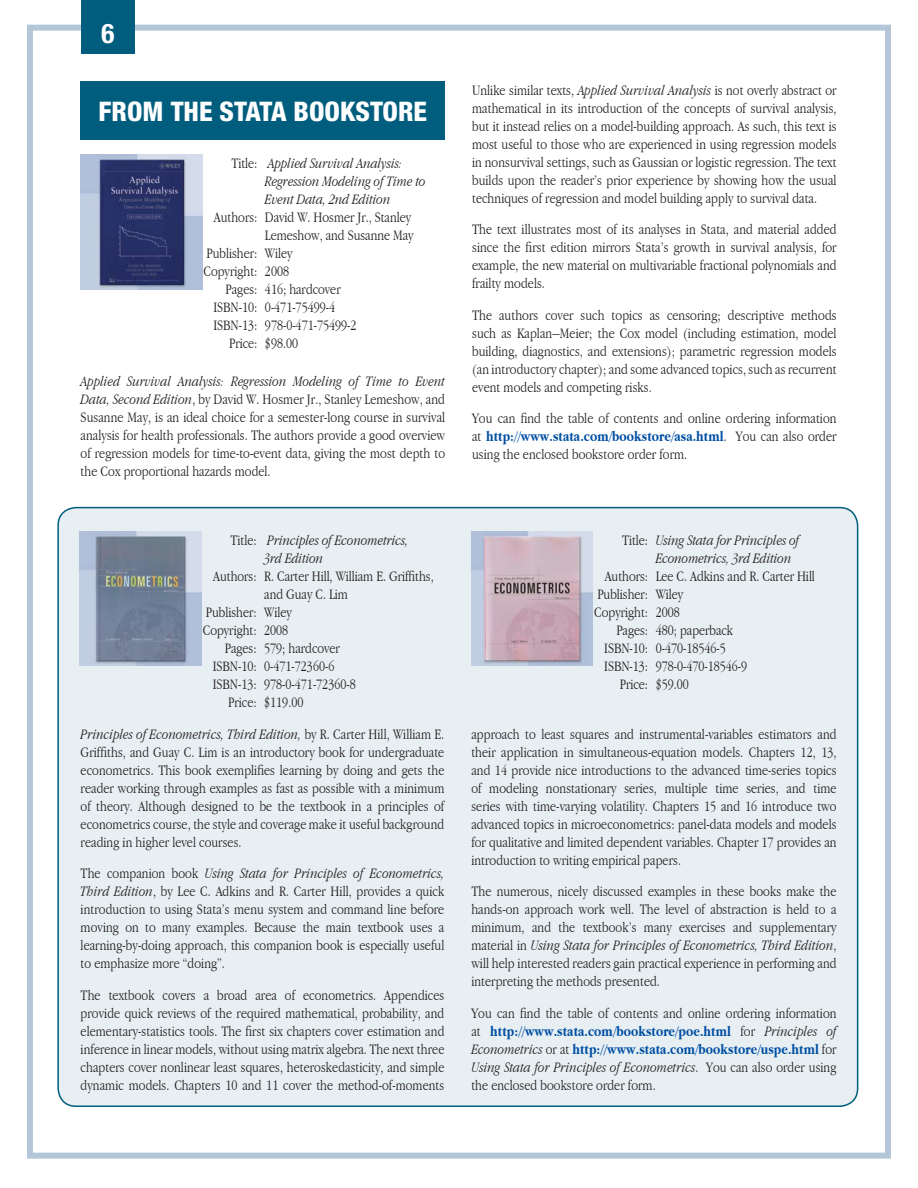
<style>
.page{position:relative;width:918px;height:1188px;background:#fff}
.page>*{position:absolute;margin:0;border:0;box-sizing:border-box;transform-origin:0 0}
.t1{font:800 condensed 27px "Helvetica Neue";color:#fff}
.t2{font:700 condensed 27px "Helvetica Neue";color:#fff}
.t3{font:300 15px/18px "Apple Garamond";letter-spacing:.005em;color:#231f20;text-align:justify}
.t4{font:italic 300 15px/18px "Apple Garamond";color:#231f20}
.s1{font-style:normal}
.s2{font-style:italic}
.s3{font-weight:700;color:#004fa3}
</style>
<div class="page">
<div style="left:27px;top:25px;width:864px;height:1134px;border:6px solid #b3c7d8"></div>
<div style="left:58px;top:508px;width:800px;height:598px;background:#e8eff3;border-radius:18px"></div>
<img style="left:81px;top:154px;width:121px;height:135px">
<div style="left:81px;top:81px;width:364px;height:59px;background:#005d7e"></div>
<img style="left:80px;top:531px;width:121px;height:135px">
<img style="left:471px;top:531px;width:122px;height:135px">
<div style="left:81px;top:0;width:54px;height:54px;background:#005d7e"></div>
<h1 class="t2" style="left:102px;top:17px;width:14px">6</h1>
<h1 class="t1" style="left:99px;top:95px;width:330px">FROM THE STATA BOOKSTORE</h1>
<p class="t4" style="left:265px;top:154px;width:162px;text-indent:-34px"><span class="s1">Title:</span> Applied Survival Analysis:<br>Regression Modeling of Time to<br>Event Data, 2nd Edition</p>
<p class="t3" style="left:214px;top:208px;width:199px">Authors: David W. Hosmer Jr., Stanley</p>
<p class="t3" style="left:265px;top:226px;width:150px">Lemeshow, and Susanne May</p>
<p class="t3" style="left:207px;top:244px;width:87px">Publisher: Wiley</p>
<p class="t3" style="left:204px;top:262px;width:87px">Copyright: 2008</p>
<p class="t3" style="left:226px;top:280px;width:117px">Pages: 416; hardcover</p>
<p class="t3" style="left:213px;top:298px;width:123px">ISBN-10: 0-471-75499-4</p>
<p class="t3" style="left:213px;top:316px;width:145px">ISBN-13: 978-0-471-75499-2</p>
<p class="t3" style="left:229px;top:334px;width:71px">Price: $98.00</p>
<p class="t3" style="left:81px;top:372px;width:366px"><span class="s2">Applied Survival Analysis: Regression Modeling of Time to Event Data, Second Edition</span>, by David W. Hosmer Jr., Stanley Lemeshow, and Susanne May, is an ideal choice for a semester-long course in survival analysis for health professionals. The authors provide a good overview of regression models for time-to-event data, giving the most depth to the Cox proportional hazards model.</p>
<p class="t4" style="left:264px;top:531px;width:146px;text-indent:-34px"><span class="s1">Title:</span> Principles of Econometrics,<br>3rd Edition</p>
<p class="t3" style="left:213px;top:567px;width:222px">Authors: R. Carter Hill, William E. Griffiths,</p>
<p class="t3" style="left:264px;top:585px;width:85px">and Guay C. Lim</p>
<p class="t3" style="left:206px;top:603px;width:87px">Publisher: Wiley</p>
<p class="t3" style="left:203px;top:621px;width:87px">Copyright: 2008</p>
<p class="t3" style="left:225px;top:639px;width:117px">Pages: 579; hardcover</p>
<p class="t3" style="left:213px;top:657px;width:123px">ISBN-10: 0-471-72360-6</p>
<p class="t3" style="left:213px;top:675px;width:145px">ISBN-13: 978-0-471-72360-8</p>
<p class="t3" style="left:228px;top:693px;width:77px">Price: $119.00</p>
<p class="t3" style="left:81px;top:725px;width:365px"><span class="s2">Principles of Econometrics, Third Edition,</span> by R. Carter Hill, William E.<br>Griffiths, and Guay C. Lim is an introductory book for undergraduate econometrics. This book exemplifies learning by doing and gets the reader working through examples as fast as possible with a minimum of theory. Although designed to be the textbook in a principles of econometrics course, the style and coverage make it useful background reading in higher level courses.</p>
<p class="t3" style="left:81px;top:864px;width:365px">The companion book <span class="s2">Using Stata for Principles of Econometrics, Third Edition</span>, by Lee C. Adkins and R. Carter Hill, provides a quick introduction to using Stata’s menu system and command line before moving on to many examples. Because the main textbook uses a learning-by-doing approach, this companion book is especially useful to emphasize more “doing”.</p>
<p class="t3" style="left:81px;top:986px;width:365px">The textbook covers a broad area of econometrics. Appendices provide quick reviews of the required mathematical, probability, and elementary-statistics tools. The first six chapters cover estimation and inference in linear models, without using matrix algebra. The next three chapters cover nonlinear least squares, heteroskedasticity, and simple dynamic models. Chapters 10 and 11 cover the method-of-moments</p>
<p class="t3" style="left:472px;top:81px;width:366px">Unlike similar texts, <span class="s2">Applied Survival Analysis</span> is not overly abstract or mathematical in its introduction of the concepts of survival analysis, but it instead relies on a model-building approach. As such, this text is most useful to those who are experienced in using regression models in nonsurvival settings, such as Gaussian or logistic regression. The text builds upon the reader’s prior experience by showing how the usual techniques of regression and model building apply to survival data.</p>
<p class="t3" style="left:472px;top:220px;width:366px">The text illustrates most of its analyses in Stata, and material added since the first edition mirrors Stata’s growth in survival analysis, for example, the new material on multivariable fractional polynomials and frailty models.</p>
<p class="t3" style="left:472px;top:306px;width:366px">The authors cover such topics as censoring; descriptive methods such as Kaplan–Meier; the Cox model (including estimation, model building, diagnostics, and extensions); parametric regression models (an introductory chapter); and some advanced topics, such as recurrent event models and competing risks.</p>
<p class="t3" style="left:472px;top:409px;width:366px">You can find the table of contents and online ordering information at <span class="s3">http://www.stata.com/bookstore/asa.html</span>. You can also order using the enclosed bookstore order form.</p>
<p class="t4" style="left:656px;top:531px;width:145px;text-indent:-34px"><span class="s1">Title:</span> Using Stata for Principles of<br>Econometrics, 3rd Edition</p>
<p class="t3" style="left:605px;top:567px;width:212px">Authors: Lee C. Adkins and R. Carter Hill</p>
<p class="t3" style="left:597px;top:585px;width:87px">Publisher: Wiley</p>
<p class="t3" style="left:594px;top:603px;width:87px">Copyright: 2008</p>
<p class="t3" style="left:616px;top:621px;width:118px">Pages: 480; paperback</p>
<p class="t3" style="left:604px;top:639px;width:123px">ISBN-10: 0-470-18546-5</p>
<p class="t3" style="left:604px;top:657px;width:145px">ISBN-13: 978-0-470-18546-9</p>
<p class="t3" style="left:620px;top:675px;width:71px">Price: $59.00</p>
<p class="t3" style="left:471px;top:725px;width:367px">approach to least squares and instrumental-variables estimators and their application in simultaneous-equation models. Chapters 12, 13, and 14 provide nice introductions to the advanced time-series topics of modeling nonstationary series, multiple time series, and time series with time-varying volatility. Chapters 15 and 16 introduce two advanced topics in microeconometrics: panel-data models and models for qualitative and limited dependent variables. Chapter 17 provides an introduction to writing empirical papers.</p>
<p class="t3" style="left:471px;top:882px;width:367px">The numerous, nicely discussed examples in these books make the hands-on approach work well. The level of abstraction is held to a minimum, and the textbook’s many exercises and supplementary material in <span class="s2">Using Stata for Principles of Econometrics, Third Edition</span>, will help interested readers gain practical experience in performing and interpreting the methods presented.</p>
<p class="t3" style="left:471px;top:1004px;width:367px">You can find the table of contents and online ordering information at <span class="s3">http://www.stata.com/bookstore/poe.html</span> for <span class="s2">Principles of Econometrics</span> or at <span class="s3">http://www.stata.com/bookstore/uspe.html</span> for <span class="s2">Using Stata for Principles of Econometrics</span>. You can also order using the enclosed bookstore order form.</p>
</div>
